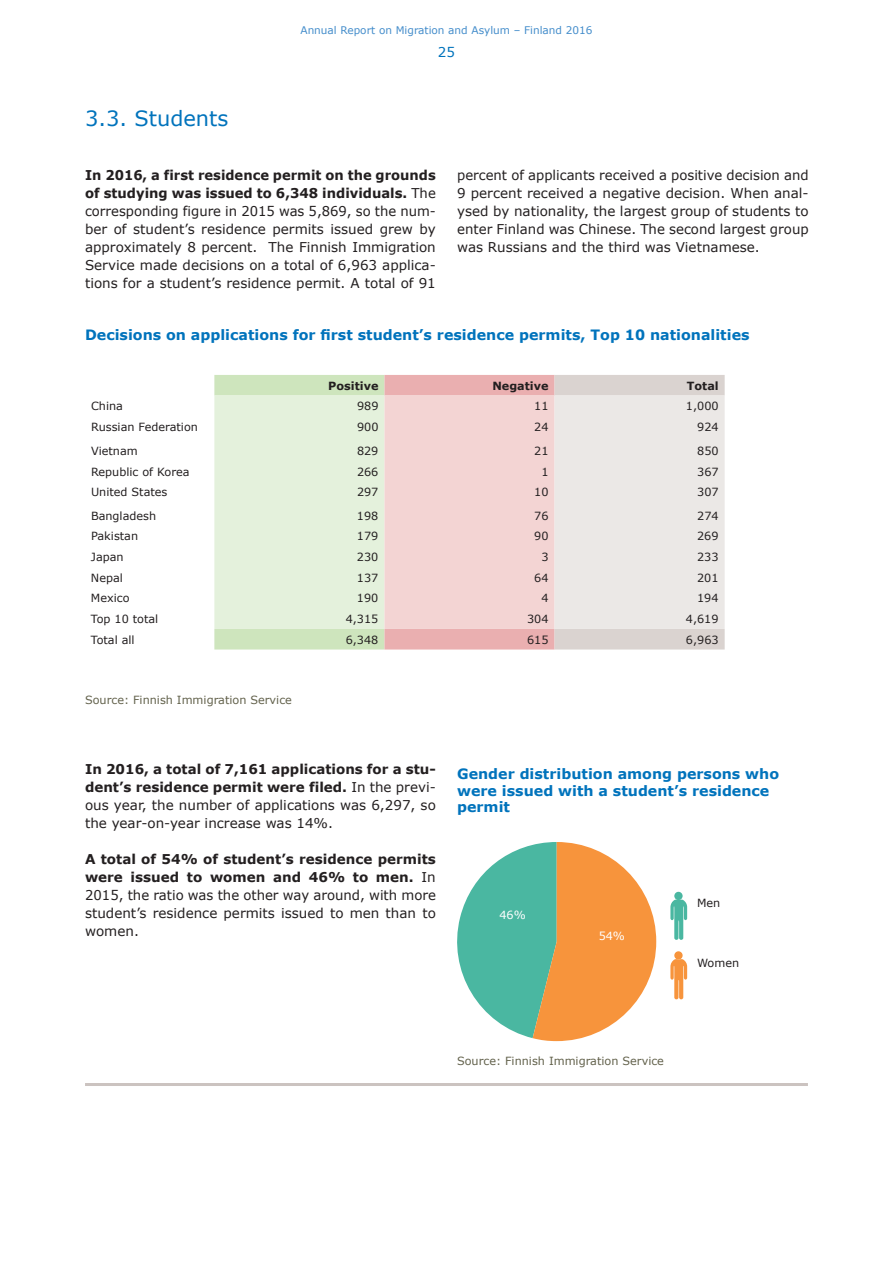
<style>
.page{position:relative;width:893px;height:1263px;background:#fff}
.page>*{position:absolute;margin:0;border:0;box-sizing:border-box;transform-origin:0 0}
.t1{font:21px "Verdana";color:#0073bc}
.t2{font:700 14.25px/16.5px "Verdana";color:#0073bc}
.t3{font:13.5px/18px "Verdana";color:#231f20;text-align:justify}
.t4{font:13.5px "Verdana";color:#0073bc}
.t5{font:11.25px "Verdana";color:#231f20}
.t6{font:11.25px "Verdana";color:#63624c}
.t7{font:700 11.25px "Verdana";color:#231f20}
.t8{font:11.25px "Verdana";color:#fff}
.t9{font:10.5px "Verdana";color:#448dcb}
.s1{font-weight:700}
</style>
<div class="page">
<hr style="left:85px;top:1083px;width:723px;height:3px;background:#cbc3c0">
<svg style="left:457px;top:842px;width:199px;height:199px"></svg>
<div style="left:674px;top:892px;width:9px;height:8px;background:#4ab7a1;border-radius:50%"></div>
<svg style="left:670px;top:899px;width:17px;height:41px"></svg>
<div style="left:674px;top:951px;width:9px;height:8px;background:#f7943c;border-radius:50%"></div>
<svg style="left:670px;top:959px;width:17px;height:40px"></svg>
<div style="left:214px;top:375px;width:170px;height:274px;background:#cee5bd"></div>
<div style="left:384px;top:375px;width:171px;height:274px;background:#eaafb0"></div>
<div style="left:555px;top:375px;width:170px;height:274px;background:#dad3d0"></div>
<svg style="left:214px;top:395px;width:511px;height:234px;background:#ebe4dc"></svg>
<p class="t9" style="left:300px;top:23px;width:294px">Annual Report on Migration and Asylum – Finland 2016</p>
<h1 class="t1" style="left:85px;top:104px;width:145px">3.3. Students</h1>
<p class="t4" style="left:438px;top:43px;width:19px">25</p>
<p class="t3" style="left:85px;top:166px;width:352px"><span class="s1">In 2016, a first residence permit on the grounds of studying was issued to 6,348 individuals.</span> The corresponding figure in 2015 was 5,869, so the num&shy;ber of student’s residence permits issued grew by approximately 8 percent. The Finnish Immigration Service made decisions on a total of 6,963 applica&shy;tions for a student’s residence permit. A total of 91</p>
<p class="t3" style="left:457px;top:166px;width:353px">percent of applicants received a positive decision and 9 percent received a negative decision. When anal&shy;ysed by nationality, the largest group of students to enter Finland was Chinese. The second largest group was Russians and the third was Vietnamese.</p>
<p class="t2" style="left:85px;top:327px;width:666px">Decisions on applications for first student’s residence permits, Top 10 nationalities</p>
<p class="t7" style="left:328px;top:377px;width:52px">Positive</p>
<p class="t7" style="left:492px;top:377px;width:58px">Negative</p>
<p class="t7" style="left:687px;top:377px;width:33px">Total</p>
<p class="t5" style="left:91px;top:398px;width:33px">China</p>
<p class="t5" style="left:357px;top:398px;width:23px">989</p>
<p class="t5" style="left:534px;top:398px;width:16px">11</p>
<p class="t5" style="left:686px;top:398px;width:34px">1,000</p>
<p class="t5" style="left:91px;top:419px;width:108px">Russian Federation</p>
<p class="t5" style="left:357px;top:419px;width:23px">900</p>
<p class="t5" style="left:534px;top:419px;width:16px">24</p>
<p class="t5" style="left:697px;top:419px;width:23px">924</p>
<p class="t5" style="left:91px;top:443px;width:48px">Vietnam</p>
<p class="t5" style="left:357px;top:443px;width:23px">829</p>
<p class="t5" style="left:534px;top:443px;width:16px">21</p>
<p class="t5" style="left:697px;top:443px;width:23px">850</p>
<p class="t5" style="left:91px;top:464px;width:100px">Republic of Korea</p>
<p class="t5" style="left:357px;top:464px;width:23px">266</p>
<p class="t5" style="left:541px;top:464px;width:9px">1</p>
<p class="t5" style="left:697px;top:464px;width:23px">367</p>
<p class="t5" style="left:91px;top:484px;width:78px">United States</p>
<p class="t5" style="left:357px;top:484px;width:23px">297</p>
<p class="t5" style="left:534px;top:484px;width:16px">10</p>
<p class="t5" style="left:697px;top:484px;width:23px">307</p>
<p class="t5" style="left:91px;top:508px;width:67px">Bangladesh</p>
<p class="t5" style="left:357px;top:508px;width:23px">198</p>
<p class="t5" style="left:534px;top:508px;width:16px">76</p>
<p class="t5" style="left:697px;top:508px;width:23px">274</p>
<p class="t5" style="left:91px;top:529px;width:49px">Pakistan</p>
<p class="t5" style="left:357px;top:529px;width:23px">179</p>
<p class="t5" style="left:534px;top:529px;width:16px">90</p>
<p class="t5" style="left:697px;top:529px;width:23px">269</p>
<p class="t5" style="left:91px;top:549px;width:34px">Japan</p>
<p class="t5" style="left:357px;top:549px;width:23px">230</p>
<p class="t5" style="left:541px;top:549px;width:9px">3</p>
<p class="t5" style="left:697px;top:549px;width:23px">233</p>
<p class="t5" style="left:91px;top:570px;width:33px">Nepal</p>
<p class="t5" style="left:357px;top:570px;width:23px">137</p>
<p class="t5" style="left:534px;top:570px;width:16px">64</p>
<p class="t5" style="left:697px;top:570px;width:23px">201</p>
<p class="t5" style="left:91px;top:590px;width:40px">Mexico</p>
<p class="t5" style="left:357px;top:590px;width:23px">190</p>
<p class="t5" style="left:541px;top:590px;width:9px">4</p>
<p class="t5" style="left:697px;top:590px;width:23px">194</p>
<p class="t5" style="left:91px;top:611px;width:69px">Top 10 total</p>
<p class="t5" style="left:346px;top:611px;width:34px">4,315</p>
<p class="t5" style="left:527px;top:611px;width:23px">304</p>
<p class="t5" style="left:686px;top:611px;width:34px">4,619</p>
<p class="t5" style="left:91px;top:632px;width:45px">Total all</p>
<p class="t5" style="left:346px;top:632px;width:34px">6,348</p>
<p class="t5" style="left:527px;top:632px;width:23px">615</p>
<p class="t5" style="left:686px;top:632px;width:34px">6,963</p>
<p class="t6" style="left:85px;top:692px;width:208px">Source: Finnish Immigration Service</p>
<p class="t3" style="left:85px;top:760px;width:352px"><span class="s1">In 2016, a total of 7,161 applications for a stu&shy;dent’s residence permit were filed.</span> In the previ&shy;ous year, the number of applications was 6,297, so the year-on-year increase was 14%.</p>
<p class="t3" style="left:85px;top:850px;width:352px"><span class="s1">A total of 54% of student’s residence permits were issued to women and 46% to men.</span> In 2015, the ratio was the other way around, with more student’s residence permits issued to men than to women.</p>
<p class="t2" style="left:457px;top:765px;width:324px">Gender distribution among persons who were issued with a student’s residence permit</p>
<p class="t8" style="left:499px;top:907px;width:28px">46%</p>
<p class="t8" style="left:599px;top:928px;width:28px">54%</p>
<p class="t5" style="left:697px;top:895px;width:25px">Men</p>
<p class="t5" style="left:697px;top:955px;width:44px">Women</p>
<p class="t6" style="left:457px;top:1053px;width:208px">Source: Finnish Immigration Service</p>
</div>
